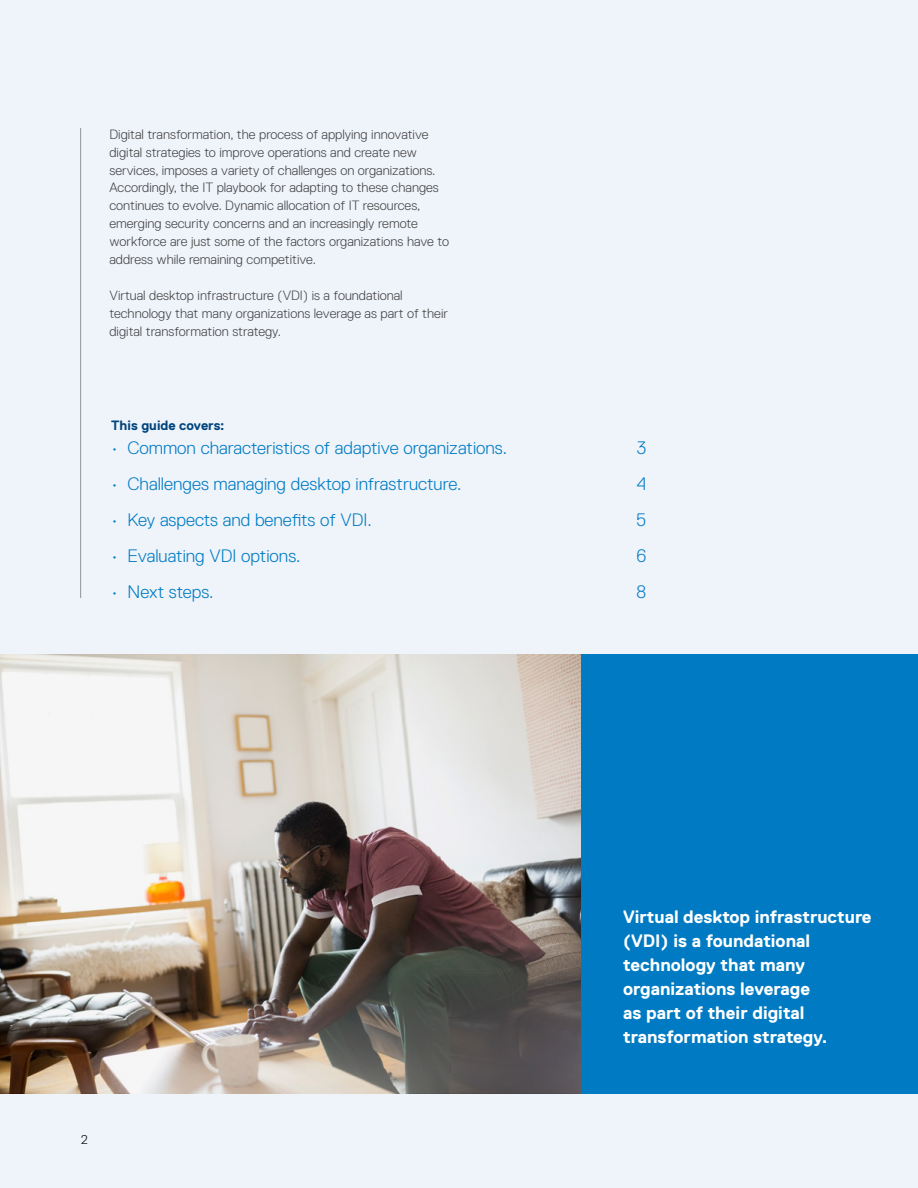
<style>
.page{position:relative;width:918px;height:1188px;background:#eff3fa}
.page>*{position:absolute;margin:0;border:0;box-sizing:border-box;transform-origin:0 0}
.t1{font:300 18px "Dell Replica";color:#007bc3}
.t2{font:700 18px/24px "Dell Replica";color:#fff}
.t3{font:300 13.5px/18px "Dell Replica";color:#444}
.t4{font:700 13.5px "Dell Replica";color:#00447c}
.t5{font:300 12.75px "Dell Replica";color:#000}
</style>
<div class="page">
<hr style="left:80px;top:128px;width:1px;height:470px;background:#939598">
<div style="left:430px;top:654px;width:488px;height:440px;background:#007bc3"></div>
<img style="left:0;top:654px;width:580px;height:440px">
<p class="t3" style="left:110px;top:125px;width:341px">Digital transformation, the process of applying innovative digital strategies to improve operations and create new services, imposes a variety of challenges on organizations.<br>Accordingly, the IT playbook for adapting to these changes continues to evolve. Dynamic allocation of IT resources, emerging security concerns and an increasingly remote workforce are just some of the factors organizations have to address while remaining competitive.</p>
<p class="t3" style="left:110px;top:287px;width:340px">Virtual desktop infrastructure (VDI) is a foundational technology that many organizations leverage as part of their digital transformation strategy.</p>
<p class="t4" style="left:111px;top:418px;width:115px">This guide covers:</p>
<h1 class="t1" style="left:111px;top:438px;width:397px">• Common characteristics of adaptive organizations.</h1>
<h1 class="t1" style="left:637px;top:438px;width:11px">3</h1>
<h1 class="t1" style="left:111px;top:474px;width:352px">• Challenges managing desktop infrastructure.</h1>
<h1 class="t1" style="left:637px;top:474px;width:11px">4</h1>
<h1 class="t1" style="left:111px;top:510px;width:262px">• Key aspects and benefits of VDI.</h1>
<h1 class="t1" style="left:636px;top:510px;width:12px">5</h1>
<h1 class="t1" style="left:111px;top:546px;width:191px">• Evaluating VDI options.</h1>
<h1 class="t1" style="left:636px;top:546px;width:11px">6</h1>
<h1 class="t1" style="left:111px;top:582px;width:104px">• Next steps.</h1>
<h1 class="t1" style="left:637px;top:582px;width:11px">8</h1>
<p class="t5" style="left:81px;top:1132px;width:8px">2</p>
<h1 class="t2" style="left:623px;top:905px;width:250px">Virtual desktop infrastructure (VDI) is a foundational technology that many organizations leverage<br>as part of their digital transformation strategy.</h1>
</div>
